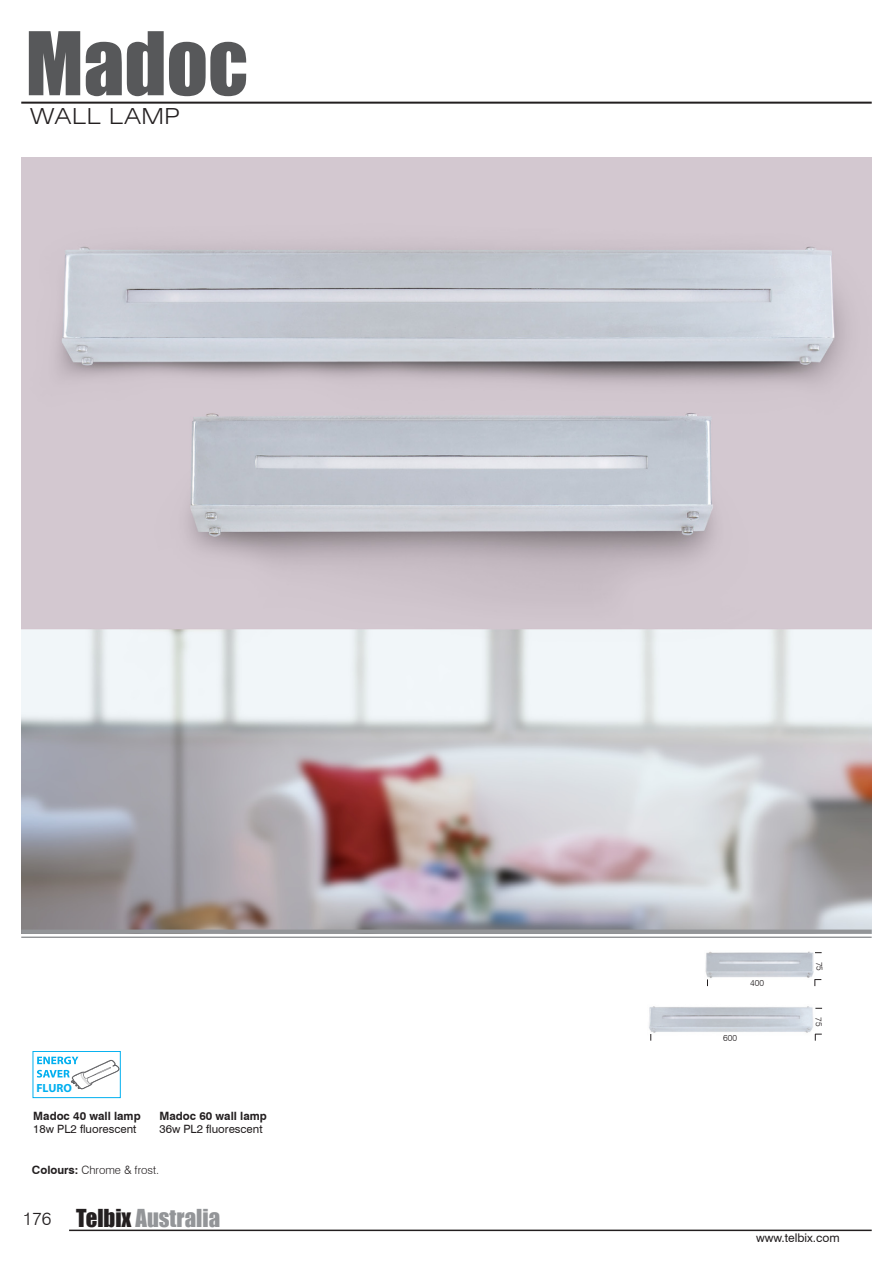
<style>
.page{position:relative;width:893px;height:1263px;background:#fff}
.page>*{position:absolute;margin:0;border:0;box-sizing:border-box;transform-origin:0 0}
.t1{font:81px "Impact";color:#57585a}
.t2{font:22.8px "Impact";color:#939598}
.t3{font:300 expanded 22.2px "Swiss 721 BT";letter-spacing:.02em;color:#231f20}
.t4{font:300 18px "Swiss 721 BT";color:#231f20}
.t5{font:12px "Swiss 721 BT";color:#231f20}
.t6{font:700 11.85px "Myriad";color:#00afef}
.t7{font:11.4px "Swiss 721 BT";color:#231f20}
.t8{font:700 11.4px "Swiss 721 BT";color:#231f20}
.t9{font:300 11.4px "Swiss 721 BT";color:#231f20}
.t10{font:300 8.7px "Swiss 721 BT";color:#231f20}
.s1{font-weight:700}
.s2{color:#231f20}
</style>
<div class="page">
<hr style="left:69px;top:1229px;width:803px;height:2px;background:#231f20">
<img style="left:21px;top:157px;width:851px;height:772px">
<div style="left:21px;top:929px;width:851px;height:5px;background:#939598"></div>
<hr style="left:21px;top:936px;width:851px;height:2px;background:#939598">
<hr style="left:21px;top:102px;width:851px;height:2px;background:#231f20">
<img style="left:705px;top:951px;width:109px;height:27px">
<img style="left:649px;top:1006px;width:166px;height:29px">
<svg style="left:815px;top:979px;width:6px;height:7px"></svg>
<svg style="left:815px;top:1034px;width:7px;height:7px"></svg>
<div style="left:33px;top:1051px;width:88px;height:47px;border:1px solid #00afef"></div>
<svg style="left:37px;top:1056px;width:83px;height:34px"></svg>
<p class="t1" style="left:26px;top:1px;width:224px">Madoc</p>
<p class="t3" style="left:30px;top:103px;width:152px">WALL LAMP</p>
<p class="t6" style="left:36px;top:1082px;width:37px">FLURO</p>
<p class="t8" style="left:33px;top:1109px;width:109px">Madoc 40 wall lamp</p>
<p class="t7" style="left:33px;top:1122px;width:105px">18w PL2 fluorescent</p>
<p class="t8" style="left:159px;top:1109px;width:109px">Madoc 60 wall lamp</p>
<p class="t7" style="left:159px;top:1122px;width:105px">36w PL2 fluorescent</p>
<p class="t9" style="left:32px;top:1163px;width:129px"><span class="s1">Colours:</span> Chrome &amp; frost.</p>
<h3 class="t4" style="left:23px;top:1208px;width:30px">176</h3>
<h2 class="t2" style="left:76px;top:1200px;width:145px"><span class="s2">Telbix</span> Australia</h2>
<p class="t10" style="left:750px;top:978px;width:16px">400</p>
<p class="t10" style="left:723px;top:1033px;width:16px">600</p>
<p class="t5" style="left:756px;top:1230px;width:85px">www.telbix.com</p>
</div>
